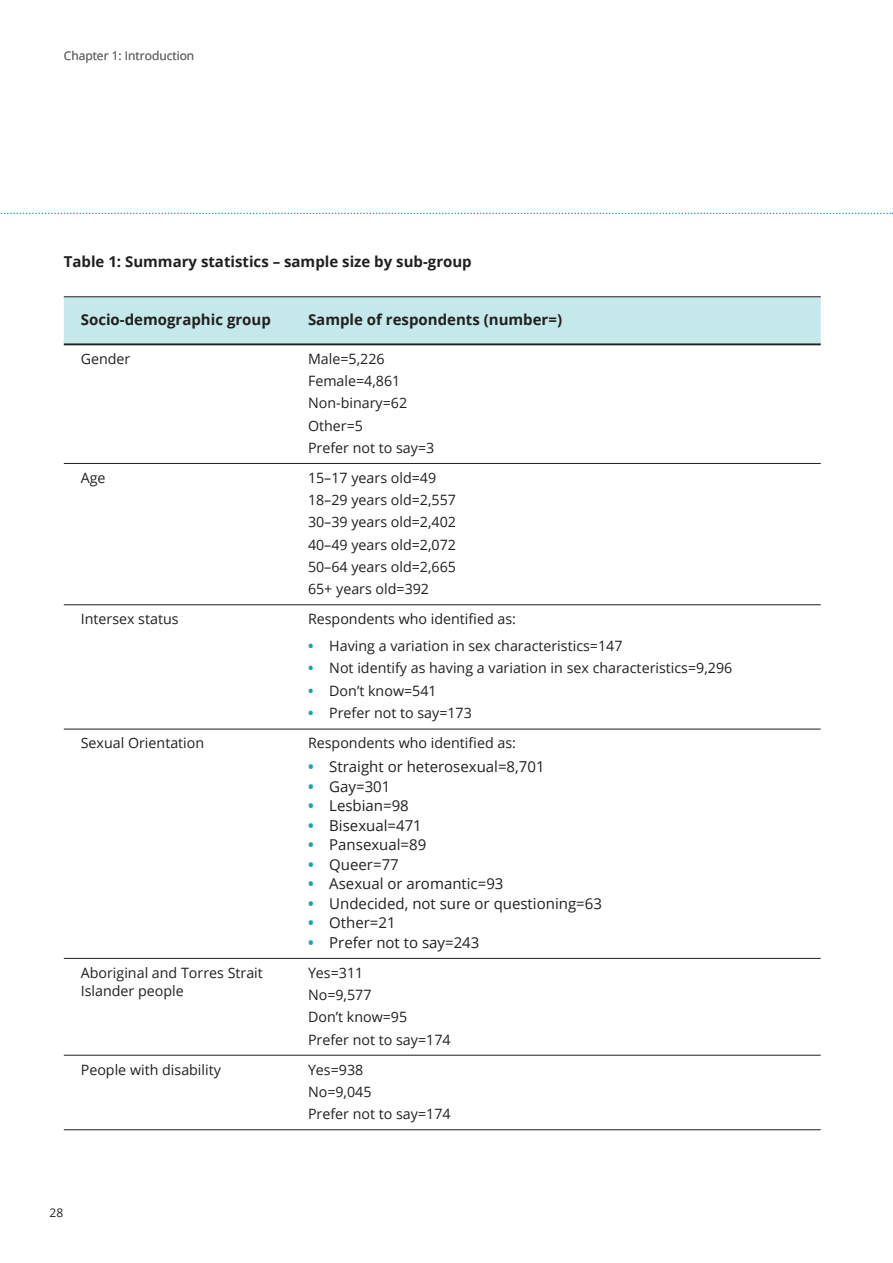
<style>
.page{position:relative;width:893px;height:1263px;background:#fff}
.page>*{position:absolute;margin:0;border:0;box-sizing:border-box;transform-origin:0 0}
.t1{font:15px "Open Sans";color:#231f20}
.Table_Header{font:700 15px "Open Sans";color:#231f20}
.Heading_6{font:700 15px "Open Sans";color:#231f20}
.Table_Text{font:14.25px/18px "Open Sans";color:#231f20}
.Intestazione_di_pagi{font:12px "Open Sans";color:#6d6e71}
.t2{font:12px "Open Sans";color:#231f20}
.s1{font-weight:700;color:#18a3ad}
</style>
<div class="page">
<svg style="left:0;top:213px;width:893px;height:1px"></svg>
<div style="left:64px;top:297px;width:757px;height:46px;background:#c5e8eb"></div>
<hr style="left:64px;top:729px;width:244px;height:1px;background:#231f20">
<hr style="left:308px;top:729px;width:513px;height:1px;background:#231f20">
<hr style="left:64px;top:958px;width:244px;height:1px;background:#231f20">
<hr style="left:308px;top:958px;width:513px;height:1px;background:#231f20">
<hr style="left:64px;top:1055px;width:244px;height:1px;background:#231f20">
<hr style="left:308px;top:1055px;width:513px;height:1px;background:#231f20">
<hr style="left:64px;top:604px;width:244px;height:1px;background:#231f20">
<hr style="left:308px;top:604px;width:513px;height:1px;background:#231f20">
<hr style="left:64px;top:1129px;width:244px;height:1px;background:#231f20">
<hr style="left:64px;top:296px;width:244px;height:1px;background:#231f20">
<hr style="left:64px;top:343px;width:244px;height:2px;background:#231f20">
<hr style="left:308px;top:463px;width:513px;height:1px;background:#231f20">
<hr style="left:64px;top:463px;width:244px;height:1px;background:#231f20">
<hr style="left:308px;top:296px;width:513px;height:1px;background:#231f20">
<hr style="left:308px;top:343px;width:513px;height:2px;background:#231f20">
<hr style="left:308px;top:1129px;width:513px;height:1px;background:#231f20">
<p class="Intestazione_di_pagi" style="left:64px;top:48px;width:132px">Chapter 1: Introduction</p>
<p class="Heading_6" style="left:64px;top:251px;width:410px">Table 1: Summary statistics – sample size by sub-group</p>
<p class="Table_Header" style="left:81px;top:309px;width:192px">Socio-demographic group</p>
<p class="Table_Header" style="left:308px;top:309px;width:256px">Sample of respondents (number=)</p>
<p class="Table_Text" style="left:81px;top:349px;width:51px">Gender</p>
<p class="Table_Text" style="left:308px;top:349px;width:78px">Male=5,226</p>
<p class="Table_Text" style="left:308px;top:371px;width:94px">Female=4,861</p>
<p class="Table_Text" style="left:308px;top:394px;width:101px">Non-binary=62</p>
<p class="Table_Text" style="left:308px;top:416px;width:56px">Other=5</p>
<p class="Table_Text" style="left:308px;top:438px;width:128px">Prefer not to say=3</p>
<p class="Table_Text" style="left:81px;top:468px;width:26px">Age</p>
<p class="Table_Text" style="left:308px;top:468px;width:130px">15–17 years old=49</p>
<p class="Table_Text" style="left:308px;top:491px;width:150px">18–29 years old=2,557</p>
<p class="Table_Text" style="left:308px;top:513px;width:150px">30–39 years old=2,402</p>
<p class="Table_Text" style="left:308px;top:535px;width:150px">40–49 years old=2,072</p>
<p class="Table_Text" style="left:308px;top:557px;width:150px">50–64 years old=2,665</p>
<p class="Table_Text" style="left:308px;top:580px;width:123px">65+ years old=392</p>
<p class="Table_Text" style="left:81px;top:610px;width:99px">Intersex status</p>
<p class="Table_Text" style="left:308px;top:610px;width:209px">Respondents who identified as:</p>
<p class="Table_Text" style="left:308px;top:636px;width:316px"><span class="s1">•</span> Having a variation in sex characteristics=147</p>
<p class="Table_Text" style="left:308px;top:659px;width:426px"><span class="s1">•</span> Not identify as having a variation in sex characteristics=9,296</p>
<p class="Table_Text" style="left:308px;top:681px;width:130px"><span class="s1">•</span> Don’t know=541</p>
<p class="Table_Text" style="left:308px;top:704px;width:165px"><span class="s1">•</span> Prefer not to say=173</p>
<p class="Table_Text" style="left:81px;top:734px;width:125px">Sexual Orientation</p>
<p class="Table_Text" style="left:308px;top:734px;width:209px">Respondents who identified as:</p>
<p class="t1" style="left:308px;top:756px;width:238px"><span class="s1">•</span> Straight or heterosexual=8,701</p>
<p class="t1" style="left:308px;top:776px;width:84px"><span class="s1">•</span> Gay=301</p>
<p class="t1" style="left:308px;top:795px;width:102px"><span class="s1">•</span> Lesbian=98</p>
<p class="t1" style="left:308px;top:815px;width:115px"><span class="s1">•</span> Bisexual=471</p>
<p class="t1" style="left:308px;top:834px;width:120px"><span class="s1">•</span> Pansexual=89</p>
<p class="t1" style="left:308px;top:854px;width:92px"><span class="s1">•</span> Queer=77</p>
<p class="t1" style="left:308px;top:873px;width:197px"><span class="s1">•</span> Asexual or aromantic=93</p>
<p class="t1" style="left:308px;top:893px;width:295px"><span class="s1">•</span> Undecided, not sure or questioning=63</p>
<p class="t1" style="left:308px;top:912px;width:89px"><span class="s1">•</span> Other=21</p>
<p class="t1" style="left:308px;top:932px;width:173px"><span class="s1">•</span> Prefer not to say=243</p>
<p class="Table_Text" style="left:81px;top:963px;width:184px">Aboriginal and Torres Strait<br>Islander people</p>
<p class="Table_Text" style="left:308px;top:963px;width:57px">Yes=311</p>
<p class="Table_Text" style="left:308px;top:985px;width:65px">No=9,577</p>
<p class="Table_Text" style="left:308px;top:1008px;width:101px">Don’t know=95</p>
<p class="Table_Text" style="left:308px;top:1030px;width:144px">Prefer not to say=174</p>
<p class="Table_Text" style="left:81px;top:1060px;width:142px">People with disability</p>
<p class="Table_Text" style="left:308px;top:1060px;width:57px">Yes=938</p>
<p class="Table_Text" style="left:308px;top:1082px;width:65px">No=9,045</p>
<p class="Table_Text" style="left:308px;top:1104px;width:144px">Prefer not to say=174</p>
<p class="t2" style="left:50px;top:1204px;width:15px">28</p>
</div>
